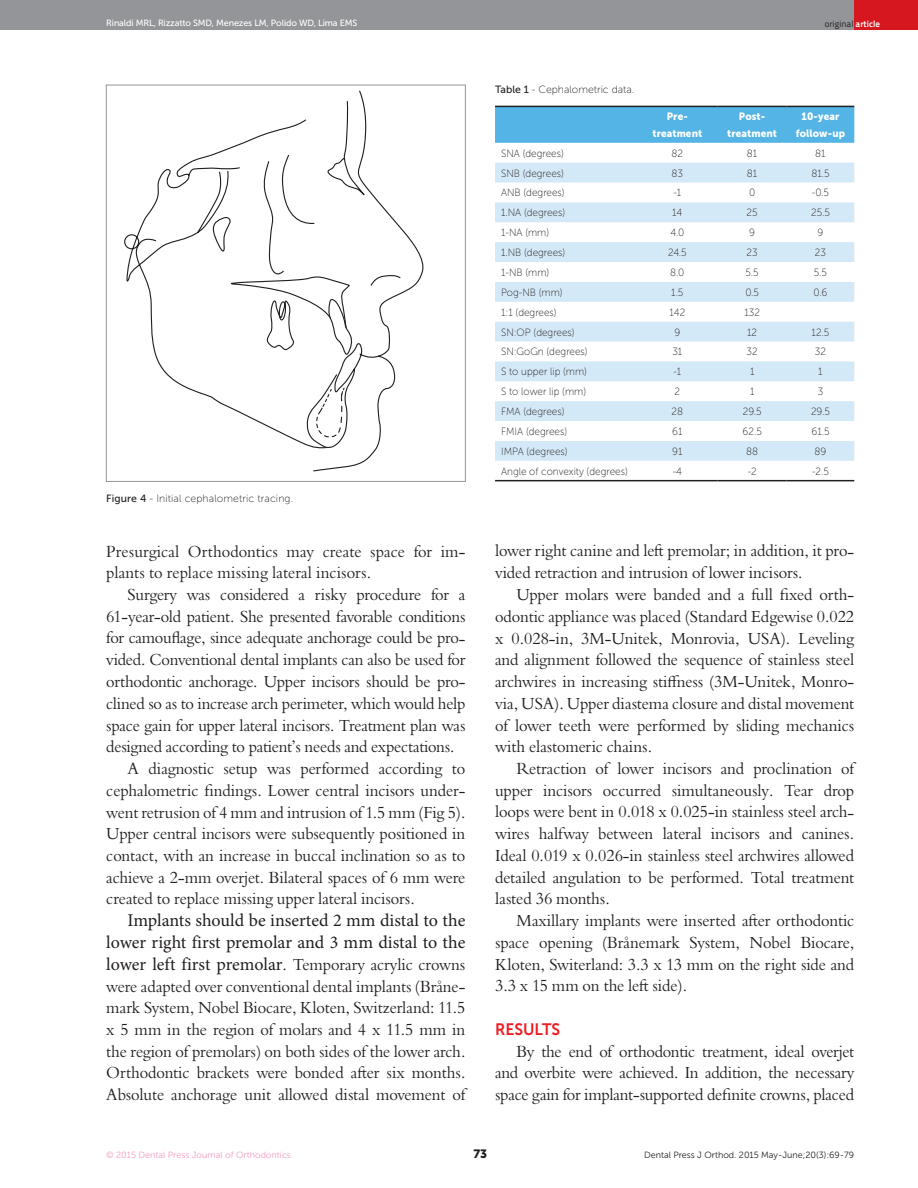
<style>
.page{position:relative;width:918px;height:1188px;background:#fff}
.page>*{position:absolute;margin:0;border:0;box-sizing:border-box;transform-origin:0 0}
.t1{font:18px/21.8px "Minion Pro";letter-spacing:-.005em;color:#231f20;text-align:right}
.t2{font:16.5px/21.8px "Bergamo Std";letter-spacing:-.01em;color:#231f20;text-align:justify;scale:.95 1}
.t3{font:16.5px/21.8px "Bergamo Std";letter-spacing:.01em;color:#231f20;scale:.95 1}
.t4{font:16.5px "Museo Sans 700";color:#ee1d23;scale:.95 1}
.t5{font:12px "Museo Sans 900";color:#231f20}
.t6{font:10.5px "Museo Sans 100";color:#231f20;scale:.95 1}
.t7{font:10.5px "Museo Sans 100";color:#231f20}
.t8{font:10.5px/16.5px "Museo Sans 900";letter-spacing:.01em;color:#fff;text-align:center;scale:.95 1}
.t9{font:9px "Museo Sans 500";letter-spacing:-.015em;color:#fff}
.t10{font:9px "Museo Sans 300";color:#231f20}
.t11{font:9px "Museo Sans 300";color:#f499c2}
.t12{font:9px "Titillium Text 22 L";color:#231f20}
.s1{font-weight:700;color:#fff}
.s2{font-family:"Museo Sans 500"}
.s3{font-family:"Minion Pro";font-size:18px}
</style>
<div class="page">
<div style="left:0;top:0;width:918px;height:30px;background:#939598"></div>
<div style="left:854px;top:0;width:64px;height:30px;background:#d7171f"></div>
<div style="left:495px;top:107px;width:359px;height:36px;background:#54b4e5"></div>
<svg style="left:495px;top:163px;width:359px;height:298px;fill:#d4e9f7"></svg>
<hr style="left:495px;top:106px;width:142px;height:1px;background:#231f20">
<hr style="left:637px;top:106px;width:81px;height:1px;background:#231f20">
<hr style="left:718px;top:106px;width:69px;height:1px;background:#231f20">
<hr style="left:787px;top:106px;width:67px;height:1px;background:#231f20">
<hr style="left:495px;top:480px;width:142px;height:1px;background:#231f20">
<hr style="left:637px;top:480px;width:81px;height:1px;background:#231f20">
<hr style="left:718px;top:480px;width:69px;height:1px;background:#231f20">
<hr style="left:787px;top:480px;width:67px;height:1px;background:#231f20">
<div style="left:106px;top:85px;width:360px;height:397px;border:1px solid #939598"></div>
<svg style="left:313px;top:90px;width:111px;height:382px"></svg>
<svg style="left:124px;top:100px;width:241px;height:349px"></svg>
<p class="t9" style="left:106px;top:18px;width:252px">Rinaldi MRL, Rizzatto SMD, Menezes LM, Polido WD, Lima EMS</p>
<p class="t12" style="left:825px;top:17px;width:57px">original <span class="s1">article</span></p>
<p class="t7" style="left:495px;top:84px;width:141px"><span class="s2">Table 1</span> - Cephalometric data.</p>
<p class="t8" style="left:652px;top:108px;width:54px">Pre&shy;treatment</p>
<p class="t8" style="left:727px;top:108px;width:54px">Post&shy;treatment</p>
<p class="t8" style="left:796px;top:108px;width:53px">10-year follow-up</p>
<p class="t7" style="left:106px;top:493px;width:188px"><span class="s2">Figure 4</span> - Initial cephalometric tracing.</p>
<p class="t3" style="left:106px;top:540px;width:379px">Presurgical Orthodontics may create space for im&shy;plants to replace missing lateral incisors.</p>
<p class="t2" style="left:128px;top:584px;width:357px">Surgery was considered a risky procedure for a</p>
<p class="t2" style="left:106px;top:605px;width:380px">61-year-old patient. She presented favorable conditions</p>
<p class="t2" style="left:106px;top:627px;width:379px">for camouflage, since adequate anchorage could be pro-</p>
<p class="t2" style="left:106px;top:649px;width:380px">vided. Conventional dental implants can also be used for</p>
<p class="t2" style="left:106px;top:671px;width:379px">orthodontic anchorage. Upper incisors should be pro-</p>
<p class="t2" style="left:106px;top:692px;width:379px">clined so as to increase arch perimeter, which would help</p>
<p class="t2" style="left:106px;top:714px;width:380px">space gain for upper lateral incisors. Treatment plan was</p>
<p class="t2" style="left:106px;top:736px;width:368px">designed according to patient’s needs and expectations.</p>
<p class="t2" style="left:128px;top:758px;width:357px">A diagnostic setup was performed according to</p>
<p class="t2" style="left:106px;top:779px;width:379px">cephalometric findings. Lower central incisors under-</p>
<p class="t2" style="left:106px;top:801px;width:379px">went retrusion of 4 mm and intrusion of 1.5 mm (Fig 5).</p>
<p class="t2" style="left:106px;top:823px;width:379px">Upper central incisors were subsequently positioned in</p>
<p class="t2" style="left:106px;top:845px;width:380px">contact, with an increase in buccal inclination so as to</p>
<p class="t2" style="left:106px;top:866px;width:380px">achieve a 2-mm overjet. Bilateral spaces of 6 mm were</p>
<p class="t2" style="left:106px;top:888px;width:326px">created to replace missing upper lateral incisors.</p>
<p class="t1" style="left:106px;top:910px;width:361px">Implants should be inserted 2 mm distal to the lower right first premolar and 3 mm distal to the</p>
<p class="t2" style="left:106px;top:953px;width:380px"><span class="s3">lower left first premolar</span>. Temporary acrylic crowns were adapted over conventional dental implants (Bråne&shy;mark System, Nobel Biocare, Kloten, Switzerland: 11.5 x 5 mm in the region of molars and 4 x 11.5 mm in the region of premolars) on both sides of the lower arch.<br>Orthodontic brackets were bonded after six months.<br>Absolute anchorage unit allowed distal movement of</p>
<p class="t6" style="left:501px;top:147px;width:68px">SNA (degrees)</p>
<p class="t6" style="left:672px;top:147px;width:14px">82</p>
<p class="t6" style="left:747px;top:147px;width:12px">81</p>
<p class="t6" style="left:815px;top:147px;width:12px">81</p>
<p class="t6" style="left:501px;top:167px;width:68px">SNB (degrees)</p>
<p class="t6" style="left:672px;top:167px;width:14px">83</p>
<p class="t6" style="left:747px;top:167px;width:12px">81</p>
<p class="t6" style="left:811px;top:167px;width:21px">81.5</p>
<p class="t6" style="left:501px;top:187px;width:69px">ANB (degrees)</p>
<p class="t6" style="left:673px;top:187px;width:10px">-1</p>
<p class="t6" style="left:749px;top:187px;width:8px">0</p>
<p class="t6" style="left:812px;top:187px;width:20px">-0.5</p>
<p class="t6" style="left:501px;top:207px;width:69px">1.NA (degrees)</p>
<p class="t6" style="left:672px;top:207px;width:12px">14</p>
<p class="t6" style="left:747px;top:207px;width:13px">25</p>
<p class="t6" style="left:811px;top:207px;width:21px">25.5</p>
<p class="t6" style="left:501px;top:227px;width:52px">1-NA (mm)</p>
<p class="t6" style="left:670px;top:227px;width:16px">4.0</p>
<p class="t6" style="left:749px;top:227px;width:8px">9</p>
<p class="t6" style="left:818px;top:227px;width:8px">9</p>
<p class="t6" style="left:501px;top:247px;width:69px">1.NB (degrees)</p>
<p class="t6" style="left:668px;top:247px;width:21px">24.5</p>
<p class="t6" style="left:747px;top:247px;width:13px">23</p>
<p class="t6" style="left:815px;top:247px;width:13px">23</p>
<p class="t6" style="left:501px;top:267px;width:52px">1-NB (mm)</p>
<p class="t6" style="left:670px;top:267px;width:16px">8.0</p>
<p class="t6" style="left:746px;top:267px;width:15px">5.5</p>
<p class="t6" style="left:814px;top:267px;width:15px">5.5</p>
<p class="t6" style="left:501px;top:287px;width:66px">Pog-NB (mm)</p>
<p class="t6" style="left:671px;top:287px;width:14px">1.5</p>
<p class="t6" style="left:745px;top:287px;width:16px">0.5</p>
<p class="t6" style="left:814px;top:287px;width:16px">0.6</p>
<p class="t6" style="left:501px;top:307px;width:60px">1:1 (degrees)</p>
<p class="t6" style="left:670px;top:307px;width:18px">142</p>
<p class="t6" style="left:744px;top:307px;width:18px">132</p>
<p class="t6" style="left:501px;top:326px;width:79px">SN:OP (degrees)</p>
<p class="t6" style="left:674px;top:326px;width:8px">9</p>
<p class="t6" style="left:747px;top:326px;width:12px">12</p>
<p class="t6" style="left:812px;top:326px;width:20px">12.5</p>
<p class="t6" style="left:501px;top:346px;width:93px">SN:GoGn (degrees)</p>
<p class="t6" style="left:672px;top:346px;width:12px">31</p>
<p class="t6" style="left:747px;top:346px;width:13px">32</p>
<p class="t6" style="left:815px;top:346px;width:13px">32</p>
<p class="t6" style="left:501px;top:366px;width:92px">S to upper lip (mm)</p>
<p class="t6" style="left:673px;top:366px;width:10px">-1</p>
<p class="t6" style="left:750px;top:366px;width:6px">1</p>
<p class="t6" style="left:818px;top:366px;width:6px">1</p>
<p class="t6" style="left:501px;top:386px;width:91px">S to lower lip (mm)</p>
<p class="t6" style="left:675px;top:386px;width:7px">2</p>
<p class="t6" style="left:750px;top:386px;width:6px">1</p>
<p class="t6" style="left:818px;top:386px;width:7px">3</p>
<p class="t6" style="left:501px;top:406px;width:68px">FMA (degrees)</p>
<p class="t6" style="left:672px;top:406px;width:14px">28</p>
<p class="t6" style="left:743px;top:406px;width:21px">29.5</p>
<p class="t6" style="left:811px;top:406px;width:21px">29.5</p>
<p class="t6" style="left:501px;top:426px;width:71px">FMIA (degrees)</p>
<p class="t6" style="left:672px;top:426px;width:12px">61</p>
<p class="t6" style="left:743px;top:426px;width:22px">62.5</p>
<p class="t6" style="left:811px;top:426px;width:21px">61.5</p>
<p class="t6" style="left:501px;top:446px;width:72px">IMPA (degrees)</p>
<p class="t6" style="left:672px;top:446px;width:12px">91</p>
<p class="t6" style="left:746px;top:446px;width:14px">88</p>
<p class="t6" style="left:815px;top:446px;width:14px">89</p>
<p class="t6" style="left:501px;top:466px;width:135px">Angle of convexity (degrees)</p>
<p class="t6" style="left:673px;top:466px;width:11px">-4</p>
<p class="t6" style="left:748px;top:466px;width:11px">-2</p>
<p class="t6" style="left:812px;top:466px;width:19px">-2.5</p>
<p class="t2" style="left:495px;top:540px;width:379px">lower right canine and left premolar; in addition, it pro&shy;vided retraction and intrusion of lower incisors.</p>
<p class="t2" style="left:495px;top:584px;width:379px;text-indent:21px">Upper molars were banded and a full fixed orth&shy;odontic appliance was placed (Standard Edgewise 0.022 x 0.028-in, 3M-Unitek, Monrovia, USA). Leveling and alignment followed the sequence of stainless steel archwires in increasing stiffness (3M-Unitek, Monro&shy;via, USA). Upper diastema closure and distal movement of lower teeth were performed by sliding mechanics with elastomeric chains.</p>
<p class="t2" style="left:495px;top:758px;width:380px;text-indent:21px">Retraction of lower incisors and proclination of upper incisors occurred simultaneously. Tear drop loops were bent in 0.018 x 0.025-in stainless steel arch&shy;wires halfway between lateral incisors and canines.<br>Ideal 0.019 x 0.026-in stainless steel archwires allowed detailed angulation to be performed. Total treatment lasted 36 months.</p>
<p class="t2" style="left:495px;top:910px;width:379px;text-indent:21px">Maxillary implants were inserted after orthodontic space opening (Brånemark System, Nobel Biocare, Kloten, Switerland: 3.3 x 13 mm on the right side and 3.3 x 15 mm on the left side).</p>
<p class="t4" style="left:495px;top:1020px;width:70px">RESULTS</p>
<p class="t2" style="left:495px;top:1040px;width:380px;text-indent:21px">By the end of orthodontic treatment, ideal overjet and overbite were achieved. In addition, the necessary space gain for implant-supported definite crowns, placed</p>
<p class="t11" style="left:106px;top:1150px;width:186px">© 2015 Dental Press Journal of Orthodontics</p>
<p class="t5" style="left:473px;top:1147px;width:15px">73</p>
<p class="t10" style="left:644px;top:1150px;width:212px">Dental Press J Orthod. 2015 May-June;20(3):69-79</p>
</div>
